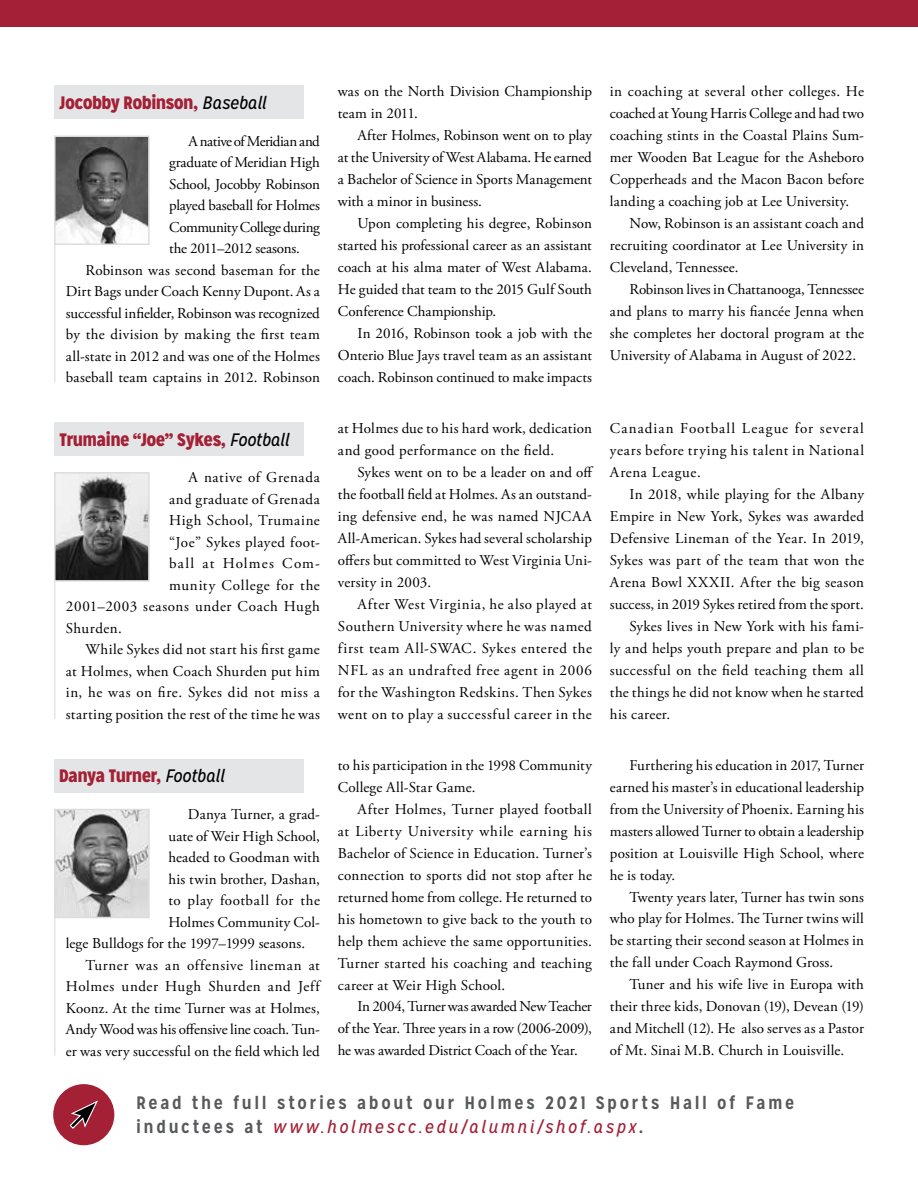
<style>
.page{position:relative;width:918px;height:1188px;background:#fff}
.page>*{position:absolute;margin:0;border:0;box-sizing:border-box;transform-origin:0 0}
.t1{font:700 18px/24px "Mission Gothic";letter-spacing:.14em;color:#58595b}
.t2{font:900 18px "Mission Gothic";letter-spacing:-.005em;color:#a32035}
.t3{font:15px/22px "Adobe Garamond Pro";letter-spacing:.01em;color:#000;text-align:justify}
.t4{font:15px "Adobe Garamond Pro";letter-spacing:-.01em;color:#000}
.t5{font:15px "Adobe Garamond Pro";letter-spacing:.03em;color:#000}
.t6{font:15px "Adobe Garamond Pro";letter-spacing:.04em;color:#000}
.t7{font:15px "Adobe Garamond Pro";letter-spacing:.035em;color:#000}
.t8{font:15px "Adobe Garamond Pro";letter-spacing:-.015em;color:#000}
.t9{font:15px "Adobe Garamond Pro";letter-spacing:.045em;color:#000}
.t10{font:15px "Adobe Garamond Pro";letter-spacing:-.025em;color:#000}
.t11{font:15px "Adobe Garamond Pro";letter-spacing:-.035em;color:#000}
.t12{font:15px "Adobe Garamond Pro";letter-spacing:.05em;color:#000}
.t13{font:15px "Adobe Garamond Pro";letter-spacing:.075em;color:#000}
.s1{font-weight:400;font-style:italic;color:#000}
.s2{font-weight:400;font-style:italic;color:#a32035}
</style>
<div class="page">
<hr style="left:54px;top:135px;width:2px;height:247px;background:#dcddde">
<hr style="left:54px;top:472px;width:2px;height:247px;background:#dcddde">
<hr style="left:54px;top:809px;width:2px;height:247px;background:#dcddde">
<div style="left:54px;top:86px;width:250px;height:33px;background:#e4e5e6"></div>
<div style="left:54px;top:422px;width:250px;height:34px;background:#e4e5e6"></div>
<div style="left:54px;top:759px;width:250px;height:34px;background:#e4e5e6"></div>
<div style="left:0;top:0;width:918px;height:27px;background:#a42036"></div>
<div style="left:53px;top:1084px;width:61px;height:61px;background:#a32035;border-radius:50%"></div>
<svg style="left:69px;top:1100px;width:29px;height:29px"></svg>
<svg style="left:57px;top:138px;width:90px;height:104px"></svg>
<svg style="left:57px;top:475px;width:90px;height:104px"></svg>
<svg style="left:57px;top:812px;width:90px;height:103px"></svg>
<div style="left:54px;top:135px;width:96px;height:110px;border:2px solid #dcddde"></div>
<div style="left:54px;top:472px;width:96px;height:110px;border:2px solid #dcddde"></div>
<div style="left:54px;top:809px;width:96px;height:109px;border:2px solid #dcddde"></div>
<p class="t2" style="left:59px;top:91px;width:209px">Jocobby Robinson, <span class="s1">Baseball</span></p>
<p class="t11" style="left:189px;top:132px;width:133px">A native of Meridian and</p>
<p class="t4" style="left:169px;top:154px;width:152px">graduate of Meridian High</p>
<p class="t8" style="left:169px;top:175px;width:152px">School, Jocobby Robinson</p>
<p class="t8" style="left:169px;top:197px;width:152px">played baseball for Holmes</p>
<p class="t10" style="left:169px;top:218px;width:152px">Community College during</p>
<p class="t8" style="left:169px;top:240px;width:132px">the 2011–2012 seasons.</p>
<p class="t3" style="left:85px;top:260px;width:236px">Robinson was second baseman for the</p>
<p class="t3" style="left:66px;top:281px;width:256px">Dirt Bags under Coach Kenny Dupont. As a</p>
<p class="t3" style="left:66px;top:303px;width:256px">successful infielder, Robinson was recognized</p>
<p class="t5" style="left:66px;top:326px;width:256px">by the division by making the first team</p>
<p class="t3" style="left:66px;top:346px;width:256px">all-state in 2012 and was one of the Holmes</p>
<p class="t3" style="left:66px;top:367px;width:256px">baseball team captains in 2012. Robinson</p>
<p class="t2" style="left:60px;top:428px;width:232px">Trumaine “Joe” Sykes, <span class="s1">Football</span></p>
<p class="t6" style="left:189px;top:469px;width:133px">A native of Grenada</p>
<p class="t5" style="left:169px;top:490px;width:152px">and graduate of Grenada</p>
<p class="t6" style="left:169px;top:512px;width:152px">High School, Trumaine</p>
<p class="t7" style="left:169px;top:533px;width:152px">“Joe” Sykes played foot-</p>
<p class="t13" style="left:169px;top:555px;width:152px">ball at Holmes Com-</p>
<p class="t12" style="left:169px;top:576px;width:152px">munity College for the</p>
<p class="t9" style="left:66px;top:598px;width:256px">2001–2003 seasons under Coach Hugh</p>
<p class="t5" style="left:66px;top:619px;width:58px">Shurden.</p>
<p class="t5" style="left:85px;top:641px;width:236px">While Sykes did not start his first game</p>
<p class="t3" style="left:66px;top:661px;width:256px">at Holmes, when Coach Shurden put him</p>
<p class="t6" style="left:66px;top:684px;width:256px">in, he was on fire. Sykes did not miss a</p>
<p class="t3" style="left:66px;top:704px;width:256px">starting position the rest of the time he was</p>
<p class="t2" style="left:59px;top:764px;width:167px">Danya Turner, <span class="s1">Football</span></p>
<p class="t3" style="left:188px;top:804px;width:134px">Danya Turner, a grad-</p>
<p class="t3" style="left:168px;top:825px;width:153px">uate of Weir High School,</p>
<p class="t3" style="left:168px;top:847px;width:153px">headed to Goodman with</p>
<p class="t3" style="left:168px;top:868px;width:153px">his twin brother, Dashan,</p>
<p class="t7" style="left:168px;top:891px;width:153px">to play football for the</p>
<p class="t3" style="left:168px;top:911px;width:153px">Holmes Community Col-</p>
<p class="t3" style="left:66px;top:933px;width:241px">lege Bulldogs for the 1997–1999 seasons.</p>
<p class="t6" style="left:85px;top:956px;width:236px">Turner was an offensive lineman at</p>
<p class="t6" style="left:66px;top:977px;width:256px">Holmes under Hugh Shurden and Jeff</p>
<p class="t3" style="left:66px;top:997px;width:256px">Koonz. At the time Turner was at Holmes,</p>
<p class="t4" style="left:66px;top:1020px;width:256px">Andy Wood was his offensive line coach. Tun-</p>
<p class="t3" style="left:66px;top:1040px;width:256px">er was very successful on the field which led</p>
<p class="t3" style="left:338px;top:81px;width:256px">was on the North Division Championship team in 2011.</p>
<p class="t3" style="left:338px;top:125px;width:256px;text-indent:20px">After Holmes, Robinson went on to play at the University of West Alabama. He earned a Bachelor of Science in Sports Management with a minor in business.</p>
<p class="t3" style="left:338px;top:213px;width:256px;text-indent:20px">Upon completing his degree, Robinson started his professional career as an assistant coach at his alma mater of West Alabama.<br>He guided that team to the 2015 Gulf South Conference Championship.</p>
<p class="t3" style="left:338px;top:323px;width:256px;text-indent:20px">In 2016, Robinson took a job with the Onterio Blue Jays travel team as an assistant coach. Robinson continued to make impacts</p>
<p class="t3" style="left:338px;top:418px;width:255px">at Holmes due to his hard work, dedication and good performance on the field.</p>
<p class="t3" style="left:338px;top:462px;width:257px;text-indent:20px">Sykes went on to be a leader on and off the football field at Holmes. As an outstand&shy;ing defensive end, he was named NJCAA All-American. Sykes had several scholarship offers but committed to West Virginia Uni&shy;versity in 2003.</p>
<p class="t3" style="left:338px;top:594px;width:256px;text-indent:20px">After West Virginia, he also played at Southern University where he was named first team All-SWAC. Sykes entered the NFL as an undrafted free agent in 2006 for the Washington Redskins. Then Sykes went on to play a successful career in the</p>
<p class="t3" style="left:338px;top:754px;width:256px">to his participation in the 1998 Community<br>College All-Star Game.</p>
<p class="t3" style="left:338px;top:798px;width:256px;text-indent:20px">After Holmes, Turner played football at Liberty University while earning his Bachelor of Science in Education. Turner’s connection to sports did not stop after he returned home from college. He returned to his hometown to give back to the youth to help them achieve the same opportunities.<br>Turner started his coaching and teaching career at Weir High School.</p>
<p class="t3" style="left:338px;top:996px;width:256px;text-indent:20px">In 2004, Turner was awarded New Teacher of the Year. Three years in a row (2006-2009), he was awarded District Coach of the Year.</p>
<p class="t5" style="left:610px;top:83px;width:256px">in coaching at several other colleges. He</p>
<p class="t4" style="left:610px;top:105px;width:256px">coached at Young Harris College and had two</p>
<p class="t3" style="left:610px;top:125px;width:256px">coaching stints in the Coastal Plains Sum-</p>
<p class="t3" style="left:610px;top:147px;width:256px">mer Wooden Bat League for the Asheboro</p>
<p class="t3" style="left:610px;top:169px;width:256px">Copperheads and the Macon Bacon before</p>
<p class="t3" style="left:610px;top:191px;width:241px">landing a coaching job at Lee University.</p>
<p class="t3" style="left:629px;top:213px;width:236px">Now, Robinson is an assistant coach and</p>
<p class="t3" style="left:610px;top:235px;width:256px">recruiting coordinator at Lee University in</p>
<p class="t3" style="left:610px;top:257px;width:130px">Cleveland, Tennessee.</p>
<p class="t4" style="left:629px;top:281px;width:236px">Robinson lives in Chattanooga, Tennessee</p>
<p class="t3" style="left:610px;top:301px;width:256px">and plans to marry his fiancée Jenna when</p>
<p class="t3" style="left:610px;top:323px;width:256px">she completes her doctoral program at the</p>
<p class="t3" style="left:610px;top:345px;width:248px">University of Alabama in August of 2022.</p>
<p class="t3" style="left:610px;top:418px;width:256px">Canadian Football League for several years before trying his talent in National Arena League.</p>
<p class="t3" style="left:629px;top:484px;width:236px">In 2018, while playing for the Albany</p>
<p class="t3" style="left:610px;top:506px;width:256px">Empire in New York, Sykes was awarded</p>
<p class="t3" style="left:610px;top:528px;width:256px">Defensive Lineman of the Year. In 2019,</p>
<p class="t3" style="left:610px;top:550px;width:256px">Sykes was part of the team that won the</p>
<p class="t3" style="left:610px;top:572px;width:256px">Arena Bowl XXXII. After the big season</p>
<p class="t3" style="left:610px;top:594px;width:256px">success, in 2019 Sykes retired from the sport.</p>
<p class="t3" style="left:629px;top:616px;width:236px">Sykes lives in New York with his fami-</p>
<p class="t3" style="left:610px;top:638px;width:256px">ly and helps youth prepare and plan to be</p>
<p class="t7" style="left:610px;top:661px;width:256px">successful on the field teaching them all</p>
<p class="t3" style="left:610px;top:682px;width:255px">the things he did not know when he started</p>
<p class="t3" style="left:610px;top:704px;width:62px">his career.</p>
<p class="t3" style="left:610px;top:754px;width:256px;text-indent:19px">Furthering his education in 2017, Turner earned his master’s in educational leadership from the University of Phoenix. Earning his masters allowed Turner to obtain a leadership position at Louisville High School, where he is today.</p>
<p class="t3" style="left:610px;top:886px;width:256px;text-indent:19px">Twenty years later, Turner has twin sons who play for Holmes. The Turner twins will be starting their second season at Holmes in the fall under Coach Raymond Gross.</p>
<p class="t3" style="left:610px;top:974px;width:256px;text-indent:19px">Tuner and his wife live in Europa with their three kids, Donovan (19), Devean (19) and Mitchell (12). He also serves as a Pastor of Mt. Sinai M.B. Church in Louisville.</p>
<p class="t1" style="left:136px;top:1091px;width:660px">Read the full stories about our Holmes 2021 Sports Hall of Fame inductees at <span class="s2">www.holmescc.edu/alumni/shof.aspx</span>.</p>
</div>
